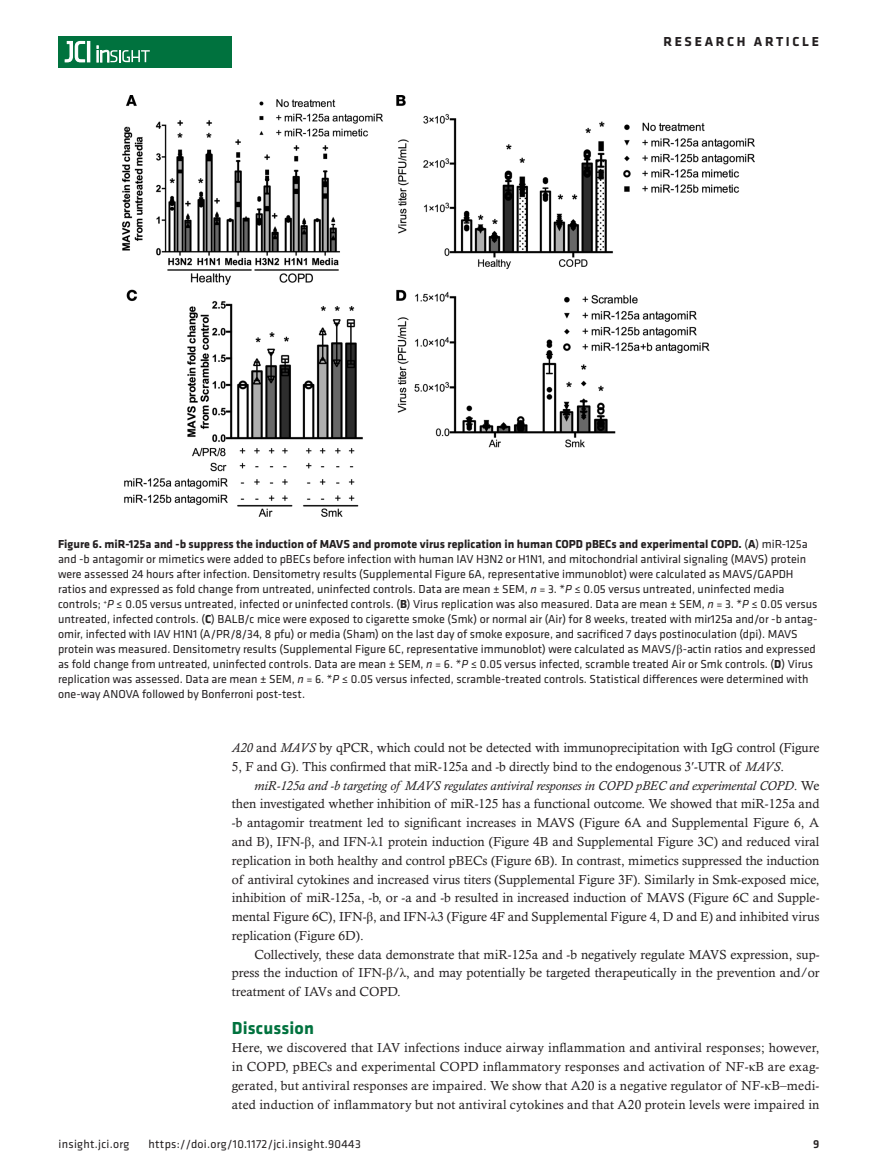
<style>
.page{position:relative;width:878px;height:1175px;background:#fff}
.page>*{position:absolute;margin:0;border:0;box-sizing:border-box;transform-origin:0 0}
.t1{font:700 18px "Klavika";letter-spacing:.01em;color:#00723e}
.t2{font:700 13.5px "Klavika Basic";letter-spacing:.2em;color:#231f20}
.t3{font:13.2px/18.8px "Calisto MT Std";color:#231f20;text-align:justify}
.t4{font:12px/15px "Klavika Basic";color:#231f20}
.t5{font:12px "Klavika Basic";letter-spacing:.025em;color:#231f20}
.t6{font:500 12px "Klavika Basic";color:#231f20}
.s1{font-weight:700}
.s2{font-style:italic}
.s3{font-family:"Times New Roman"}
</style>
<div class="page">
<div style="left:59px;top:36px;width:173px;height:31px;background:#00723e"></div>
<hr style="left:87px;top:41px;width:3px;height:21px;background:#fff">
<svg style="left:64px;top:41px;width:21px;height:22px"></svg>
<svg style="left:97px;top:46px;width:53px;height:16px"></svg>
<img style="left:122px;top:96px;width:633px;height:420px">
<p class="t2" style="left:663px;top:32px;width:157px">RESEARCH ARTICLE</p>
<p class="t4" style="left:58px;top:536px;width:761px"><span class="s1">Figure 6. miR-125a and -b suppress the induction of MAVS and promote virus replication in human COPD pBECs and experimental COPD.</span> (<span class="s1">A</span>) miR-125a and -b antagomir or mimetics were added to pBECs before infection with human IAV H3N2 or H1N1, and mitochondrial antiviral signaling (MAVS) protein were assessed 24 hours after infection. Densitometry results (Supplemental Figure 6A, representative immunoblot) were calculated as MAVS/GAPDH ratios and expressed as fold change from untreated, uninfected controls. Data are mean ± SEM, <span class="s2">n</span> = 3. *<span class="s2">P</span> ≤ 0.05 versus untreated, uninfected media controls; <sup>+</sup><span class="s2">P</span> ≤ 0.05 versus untreated, infected or uninfected controls. (<span class="s1">B</span>) Virus replication was also measured. Data are mean ± SEM, <span class="s2">n</span> = 3. *<span class="s2">P</span> ≤ 0.05 versus untreated, infected controls. (<span class="s1">C</span>) BALB/c mice were exposed to cigarette smoke (Smk) or normal air (Air) for 8 weeks, treated with mir125a and/or -b antag&shy;omir, infected with IAV H1N1 (A/PR/8/34, 8 pfu) or media (Sham) on the last day of smoke exposure, and sacrificed 7 days postinoculation (dpi). MAVS protein was measured. Densitometry results (Supplemental Figure 6C, representative immunoblot) were calculated as MAVS/<span class="s3">β</span>-actin ratios and expressed as fold change from untreated, uninfected controls. Data are mean ± SEM, <span class="s2">n</span> = 6. *<span class="s2">P</span> ≤ 0.05 versus infected, scramble treated Air or Smk controls. (<span class="s1">D</span>) Virus replication was assessed. Data are mean ± SEM, <span class="s2">n</span> = 6. *<span class="s2">P</span> ≤ 0.05 versus infected, scramble-treated controls. Statistical differences were determined with one-way ANOVA followed by Bonferroni post-test.</p>
<p class="t3" style="left:232px;top:738px;width:589px"><span class="s2">A20</span> and <span class="s2">MAVS</span> by qPCR, which could not be detected with immunoprecipitation with IgG control (Figure<br>5, F and G). This confirmed that miR-125a and -b directly bind to the endogenous 3<span class="s3">′</span>-UTR of <span class="s2">MAVS</span>.</p>
<p class="t3" style="left:232px;top:775px;width:589px;text-indent:22px"><span class="s2">miR-125a and -b targeting of MAVS regulates antiviral responses in COPD pBEC and experimental COPD</span>. We then investigated whether inhibition of miR-125 has a functional outcome. We showed that miR-125a and -b antagomir treatment led to significant increases in MAVS (Figure 6A and Supplemental Figure 6, A and B), IFN-<span class="s3">β</span>, and IFN-<span class="s3">λ</span>1 protein induction (Figure 4B and Supplemental Figure 3C) and reduced viral replication in both healthy and control pBECs (Figure 6B). In contrast, mimetics suppressed the induction of antiviral cytokines and increased virus titers (Supplemental Figure 3F). Similarly in Smk-exposed mice, inhibition of miR-125a, -b, or -a and -b resulted in increased induction of MAVS (Figure 6C and Supple&shy;mental Figure 6C), IFN-<span class="s3">β</span>, and IFN-<span class="s3">λ</span>3 (Figure 4F and Supplemental Figure 4, D and E) and inhibited virus replication (Figure 6D).</p>
<p class="t3" style="left:232px;top:944px;width:589px;text-indent:22px">Collectively, these data demonstrate that miR-125a and -b negatively regulate MAVS expression, sup&shy;press the induction of IFN-<span class="s3">β</span>/<span class="s3">λ</span>, and may potentially be targeted therapeutically in the prevention and/or treatment of IAVs and COPD.</p>
<h1 class="t1" style="left:232px;top:1014px;width:84px">Discussion</h1>
<p class="t3" style="left:232px;top:1038px;width:589px">Here, we discovered that IAV infections induce airway inflammation and antiviral responses; however, in COPD, pBECs and experimental COPD inflammatory responses and activation of NF-<span class="s3">κ</span>B are exag&shy;gerated, but antiviral responses are impaired. We show that A20 is a negative regulator of NF-<span class="s3">κ</span>B–medi&shy;ated induction of inflammatory but not antiviral cytokines and that A20 protein levels were impaired in</p>
<p class="t5" style="left:58px;top:1135px;width:72px">insight.jci.org</p>
<p class="t5" style="left:148px;top:1135px;width:214px">https://doi.org/10.1172/jci.insight.90443</p>
<p class="t6" style="left:813px;top:1135px;width:8px">9</p>
</div>
